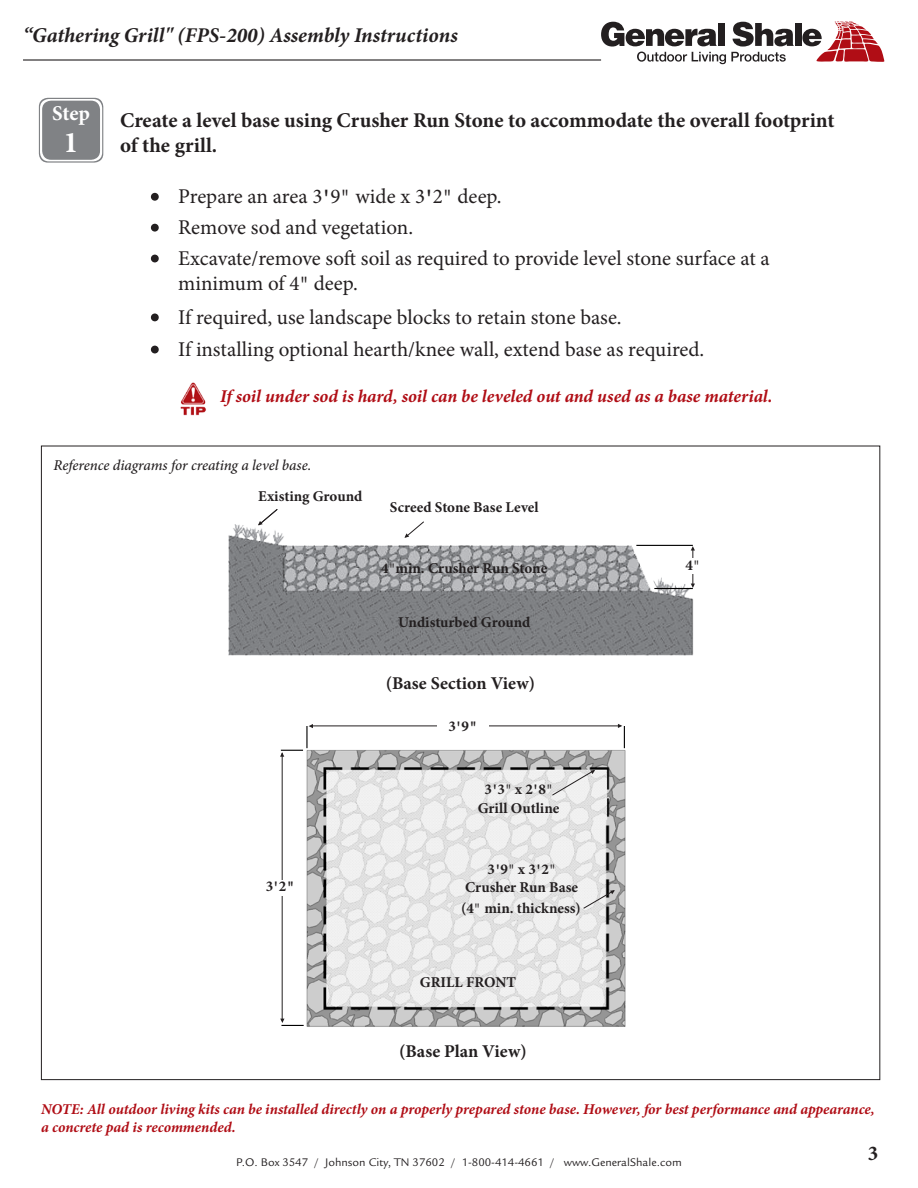
<style>
.page{position:relative;width:918px;height:1188px;background:#fff}
.page>*{position:absolute;margin:0;border:0;box-sizing:border-box;transform-origin:0 0}
.t1{font:700 30px "Minion Pro";color:#fff}
.t2{font:21px/25.2px "Minion Pro";color:#231f20}
.t3{font:700 21px/25.2px "Minion Pro";color:#231f20}
.t4{font:italic 700 21px "Minion Pro";color:#231f20}
.t5{font:700 21px "Minion Pro";color:#fff}
.t6{font:italic 700 18px "Minion Pro";color:#b00d15}
.t7{font:700 18px "Minion Pro";letter-spacing:.005em;color:#231f20}
.t8{font:700 15px "Minion Pro";color:#231f20}
.t9{font:italic 700 15px/18px "Minion Pro";letter-spacing:-.005em;color:#b00d15}
.t10{font:italic 500 15px "Minion Pro";letter-spacing:-.005em;color:#231f20}
.t11{font:12px "Legacy Sans";color:#231f20}
.s1{font-family:"Legacy Sans";font-weight:700}
.s2{font-family:"Legacy Sans"}
.s3{font-family:"Legacy Sans";font-weight:400}
</style>
<div class="page">
<svg style="left:39px;top:98px;width:64px;height:65px"></svg>
<svg style="left:40px;top:99px;width:62px;height:62px"></svg>
<hr style="left:23px;top:59px;width:578px;height:2px;background:#231f20">
<svg style="left:601px;top:22px;width:193px;height:42px"></svg>
<div style="left:795px;top:23px;width:6px;height:23px;background:#231f20"></div>
<svg style="left:802px;top:22px;width:82px;height:40px"></svg>
<div style="left:42px;top:101px;width:58px;height:59px;background:#808285;border-radius:9px"></div>
<img style="left:228px;top:524px;width:467px;height:132px">
<div style="left:151px;top:193px;width:8px;height:8px;border:2px solid #231f20;border-radius:50%"></div>
<div style="left:152px;top:224px;width:6px;height:7px;background:#231f20;border-radius:50%"></div>
<div style="left:151px;top:224px;width:8px;height:8px;border:2px solid #231f20;border-radius:50%"></div>
<div style="left:152px;top:255px;width:6px;height:7px;background:#231f20;border-radius:50%"></div>
<div style="left:151px;top:255px;width:8px;height:7px;border:2px solid #231f20;border-radius:50%"></div>
<img style="left:180px;top:382px;width:26px;height:34px">
<svg style="left:258px;top:509px;width:20px;height:16px"></svg>
<svg style="left:404px;top:521px;width:20px;height:17px"></svg>
<hr style="left:654px;top:588px;width:39px;height:1px;background:#000">
<hr style="left:636px;top:545px;width:57px;height:1px;background:#000">
<hr style="left:693px;top:548px;width:1px;height:37px;background:#231f20">
<svg style="left:691px;top:546px;width:4px;height:5px"></svg>
<svg style="left:691px;top:584px;width:4px;height:4px"></svg>
<div style="left:684px;top:559px;width:17px;height:15px;background:#fff"></div>
<hr style="left:306px;top:726px;width:2px;height:22px;background:#000">
<hr style="left:313px;top:726px;width:307px;height:1px;background:#231f20">
<svg style="left:618px;top:724px;width:7px;height:23px"></svg>
<svg style="left:309px;top:724px;width:4px;height:4px"></svg>
<div style="left:437px;top:720px;width:52px;height:16px;background:#fff"></div>
<div style="left:152px;top:314px;width:6px;height:7px;background:#231f20;border-radius:50%"></div>
<div style="left:151px;top:314px;width:8px;height:7px;border:2px solid #231f20;border-radius:50%"></div>
<div style="left:152px;top:346px;width:6px;height:7px;background:#231f20;border-radius:50%"></div>
<div style="left:151px;top:346px;width:8px;height:7px;border:2px solid #231f20;border-radius:50%"></div>
<img style="left:306px;top:747px;width:320px;height:280px">
<hr style="left:282px;top:753px;width:1px;height:268px;background:#231f20">
<svg style="left:280px;top:750px;width:23px;height:7px"></svg>
<svg style="left:280px;top:1019px;width:24px;height:7px"></svg>
<div style="left:254px;top:880px;width:52px;height:16px;background:#fff"></div>
<svg style="left:552px;top:770px;width:43px;height:26px"></svg>
<svg style="left:583px;top:890px;width:32px;height:19px"></svg>
<p class="t4" style="left:23px;top:21px;width:436px">“Gathering Grill" (FPS-200) Assembly Instructions</p>
<p class="t5" style="left:52px;top:99px;width:39px">Step</p>
<p class="t1" style="left:64px;top:121px;width:16px">1</p>
<p class="t3" style="left:120px;top:107px;width:716px">Create a level base using Crusher Run Stone to accommodate the overall footprint of the grill.</p>
<p class="t2" style="left:178px;top:184px;width:325px">Prepare an area 3<span class="s1">'</span>9<span class="s2">"</span> wide x 3<span class="s1">'</span>2<span class="s2">"</span> deep.</p>
<p class="t2" style="left:178px;top:215px;width:236px">Remove sod and vegetation.</p>
<p class="t2" style="left:178px;top:246px;width:593px">Excavate/remove soft soil as required to provide level stone surface at a minimum of 4<span class="s2">"</span> deep.</p>
<p class="t2" style="left:178px;top:305px;width:445px">If required, use landscape blocks to retain stone base.</p>
<p class="t2" style="left:178px;top:337px;width:528px">If installing optional hearth/knee wall, extend base as required.</p>
<p class="t6" style="left:220px;top:384px;width:554px">If soil under sod is hard, soil can be leveled out and used as a base material.</p>
<p class="t10" style="left:53px;top:454px;width:260px">Reference diagrams for creating a level base.</p>
<p class="t8" style="left:258px;top:486px;width:106px">Existing Ground</p>
<p class="t8" style="left:390px;top:497px;width:150px">Screed Stone Base Level</p>
<p class="t8" style="left:381px;top:557px;width:168px">4<span class="s3">"</span>min. Crusher Run Stone</p>
<p class="t8" style="left:686px;top:554px;width:16px">4<span class="s3">"</span></p>
<p class="t8" style="left:398px;top:612px;width:134px">Undisturbed Ground</p>
<p class="t7" style="left:386px;top:671px;width:151px">(Base Section View)</p>
<p class="t8" style="left:448px;top:716px;width:30px">3<span class="s2">'</span>9<span class="s2">"</span></p>
<p class="t8" style="left:266px;top:876px;width:30px">3<span class="s2">'</span>2<span class="s2">"</span></p>
<p class="t8" style="left:485px;top:779px;width:70px">3<span class="s2">'</span>3<span class="s3">"</span> x 2<span class="s2">'</span>8<span class="s3">"</span></p>
<p class="t8" style="left:478px;top:798px;width:83px">Grill Outline</p>
<p class="t8" style="left:488px;top:858px;width:70px">3<span class="s2">'</span>9<span class="s3">"</span> x 3<span class="s2">'</span>2<span class="s3">"</span></p>
<p class="t8" style="left:465px;top:876px;width:115px">Crusher Run Base</p>
<p class="t8" style="left:461px;top:898px;width:121px">(4<span class="s3">"</span> min. thickness)</p>
<p class="t8" style="left:420px;top:972px;width:98px">GRILL FRONT</p>
<p class="t7" style="left:399px;top:1039px;width:129px">(Base Plan View)</p>
<p class="t9" style="left:41px;top:1100px;width:835px">NOTE: All outdoor living kits can be installed directly on a properly prepared stone base. However, for best performance and appearance, a concrete pad is recommended.</p>
<p class="t11" style="left:236px;top:1156px;width:447px">P.O. Box 3547 / Johnson City, TN 37602 / 1-800-414-4661 / www.GeneralShale.com</p>
<p class="t3" style="left:868px;top:1140px;width:12px">3</p>
</div>
